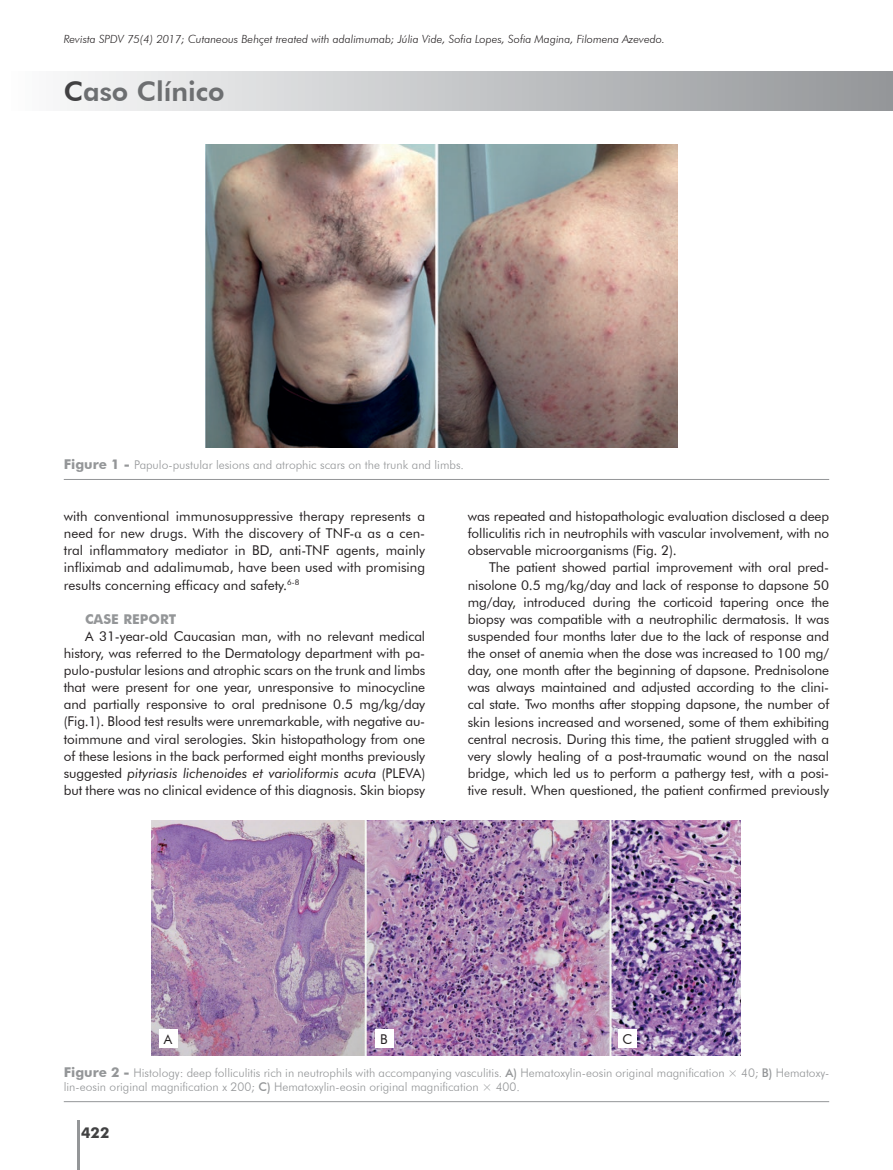
<style>
.page{position:relative;width:893px;height:1170px;background:#fff}
.page>*{position:absolute;margin:0;border:0;box-sizing:border-box;transform-origin:0 0}
.t1{font:800 27px "Futura BT";color:#6d6f71}
.t2{font:700 15px "Futura BT";color:#414142}
.t3{font:13.5px/17.1px "Futura BT";letter-spacing:-.005em;color:#231f20;text-align:justify}
.t4{font:700 13.5px "Futura BT";letter-spacing:.005em;color:#949698}
.t5{font:300 12px/14.4px "Futura BT";color:#949698}
.t6{font:italic 300 11.25px "Futura BT";color:#231f20}
.s1{color:#414142}
.s2{font-weight:700;font-size:13.5px}
.s3{font-family:"Century"}
.s4{font-style:italic}
.s5{font-weight:500}
</style>
<div class="page">
<hr style="left:77px;top:1120px;width:3px;height:49px;background:#949698">
<div style="left:0;top:72px;width:893px;height:38px;background:linear-gradient(to right,#fdfdfd,#939598)"></div>
<hr style="left:64px;top:479px;width:765px;height:1px;background:#949698">
<img style="left:206px;top:145px;width:472px;height:303px">
<hr style="left:64px;top:1101px;width:765px;height:1px;background:#949698">
<img style="left:152px;top:820px;width:588px;height:235px">
<div style="left:159px;top:1029px;width:18px;height:19px;background:#fff"></div>
<div style="left:375px;top:1029px;width:18px;height:19px;background:#fff"></div>
<div style="left:618px;top:1029px;width:19px;height:19px;background:#fff"></div>
<p class="t6" style="left:64px;top:32px;width:603px">Revista SPDV 75(4) 2017; Cutaneous Behçet treated with adalimumab; Júlia Vide, Sofia Lopes, Sofia Magina, Filomena Azevedo.</p>
<h1 class="t1" style="left:64px;top:75px;width:162px"><span class="s1">C</span>aso Clínico</h1>
<p class="t5" style="left:64px;top:457px;width:402px"><span class="s2">Figure 1 -</span> Papulo-pustular lesions and atrophic scars on the trunk and limbs.</p>
<p class="t3" style="left:64px;top:507px;width:363px">with conventional immunosuppressive therapy represents a need for new drugs. With the discovery of TNF-<span class="s3">α</span> as a cen&shy;tral inflammatory mediator in BD, anti-TNF agents, mainly infliximab and adalimumab, have been used with promising results concerning efficacy and safety.<sup>6-8</sup></p>
<p class="t4" style="left:85px;top:610px;width:93px">CASE REPORT</p>
<p class="t3" style="left:64px;top:627px;width:363px;text-indent:21px">A 31-year-old Caucasian man, with no relevant medical history, was referred to the Dermatology department with pa&shy;pulo-pustular lesions and atrophic scars on the trunk and limbs that were present for one year, unresponsive to minocycline and partially responsive to oral prednisone 0.5 mg/kg/day (Fig.1). Blood test results were unremarkable, with negative au&shy;toimmune and viral serologies. Skin histopathology from one of these lesions in the back performed eight months previously suggested <span class="s4">pityriasis lichenoides et varioliformis acuta</span> (PLEVA) but there was no clinical evidence of this diagnosis. Skin biopsy</p>
<p class="t3" style="left:468px;top:507px;width:363px">was repeated and histopathologic evaluation disclosed a deep folliculitis rich in neutrophils with vascular involvement, with no observable microorganisms (Fig. 2).</p>
<p class="t3" style="left:468px;top:559px;width:363px;text-indent:21px">The patient showed partial improvement with oral pred&shy;nisolone 0.5 mg/kg/day and lack of response to dapsone 50 mg/day, introduced during the corticoid tapering once the biopsy was compatible with a neutrophilic dermatosis. It was suspended four months later due to the lack of response and the onset of anemia when the dose was increased to 100 mg/ day, one month after the beginning of dapsone. Prednisolone was always maintained and adjusted according to the clini&shy;cal state. Two months after stopping dapsone, the number of skin lesions increased and worsened, some of them exhibiting central necrosis. During this time, the patient struggled with a very slowly healing of a post-traumatic wound on the nasal bridge, which led us to perform a pathergy test, with a posi&shy;tive result. When questioned, the patient confirmed previously</p>
<p class="t3" style="left:164px;top:1030px;width:10px">A</p>
<p class="t3" style="left:380px;top:1030px;width:9px">B</p>
<p class="t3" style="left:622px;top:1030px;width:11px">C</p>
<p class="t5" style="left:64px;top:1064px;width:767px"><span class="s2">Figure 2 -</span> Histology: deep folliculitis rich in neutrophils with accompanying vasculitis. <span class="s5">A)</span> Hematoxylin-eosin original magnification × 40; <span class="s5">B)</span> Hematoxy&shy;lin-eosin original magnification x 200; <span class="s5">C)</span> Hematoxylin-eosin original magnification × 400.</p>
<p class="t2" style="left:81px;top:1123px;width:30px">422</p>
</div>
